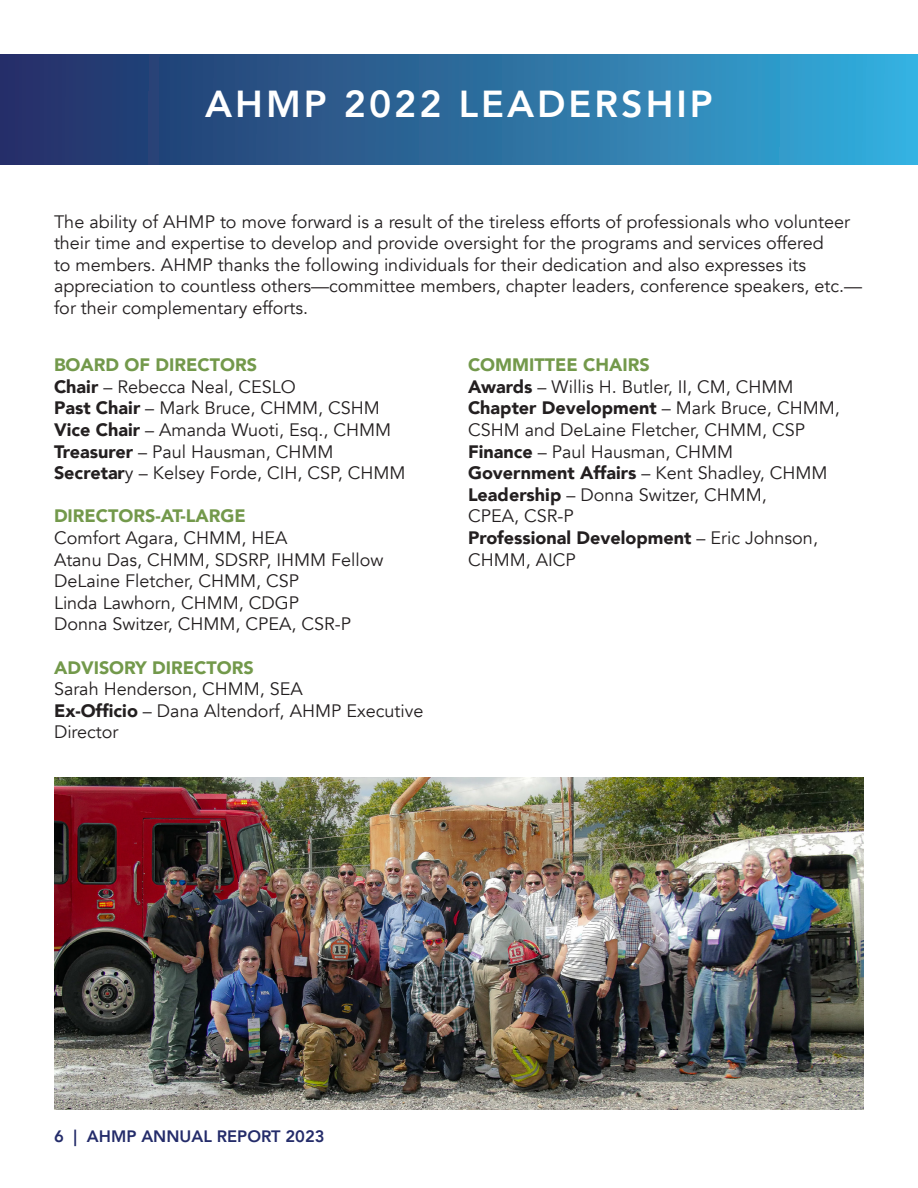
<style>
.page{position:relative;width:918px;height:1188px;background:#fff}
.page>*{position:absolute;margin:0;border:0;box-sizing:border-box;transform-origin:0 0}
.t1{font:800 37.5px "Avenir";letter-spacing:.08em;color:#fff}
.t2{font:18px/21.6px "Avenir";color:#231f20}
.t3{font:900 18px/21.6px "Avenir";color:#231f20}
.t4{font:900 18px "Avenir";color:#73994b}
.t5{font:800 16.5px "Avenir";color:#242c6a}
.s1{font-weight:900}
.s2{font-weight:400}
</style>
<div class="page">
<div style="left:0;top:54px;width:918px;height:110px;background:linear-gradient(to right,#232b62,#35aeda)"></div>
<img style="left:55px;top:778px;width:808px;height:332px">
<p class="t1" style="left:205px;top:75px;width:509px">AHMP 2022 LEADERSHIP</p>
<p class="t2" style="left:54px;top:211px;width:810px">The ability of AHMP to move forward is a result of the tireless efforts of professionals who volunteer their time and expertise to develop and provide oversight for the programs and services offered<br>to members. AHMP thanks the following individuals for their dedication and also expresses its appreciation to countless others—committee members, chapter leaders, conference speakers, etc.— for their complementary efforts.</p>
<p class="t4" style="left:54px;top:350px;width:205px">BOARD OF DIRECTORS</p>
<p class="t2" style="left:54px;top:376px;width:243px"><span class="s1">Chair</span> – Rebecca Neal, CESLO</p>
<p class="t2" style="left:54px;top:398px;width:327px"><span class="s1">Past Chair</span> – Mark Bruce, CHMM, CSHM</p>
<p class="t2" style="left:54px;top:419px;width:339px"><span class="s1">Vice Chair</span> – Amanda Wuoti, Esq., CHMM</p>
<p class="t2" style="left:54px;top:441px;width:281px"><span class="s1">Treasurer</span> – Paul Hausman, CHMM</p>
<p class="t2" style="left:54px;top:463px;width:353px"><span class="s1">Secretar</span>y – Kelsey Forde, CIH, CSP, CHMM</p>
<p class="t4" style="left:54px;top:501px;width:193px">DIRECTORS-AT-LARGE</p>
<p class="t2" style="left:54px;top:527px;width:235px">Comfort Agara, CHMM, HEA</p>
<p class="t2" style="left:54px;top:549px;width:331px">Atanu Das, CHMM, SDSRP, IHMM Fellow</p>
<p class="t2" style="left:54px;top:571px;width:247px">DeLaine Fletcher, CHMM, CSP</p>
<p class="t2" style="left:54px;top:592px;width:247px">Linda Lawhorn, CHMM, CDGP</p>
<p class="t2" style="left:54px;top:614px;width:299px">Donna Switzer, CHMM, CPEA, CSR-P</p>
<p class="t4" style="left:54px;top:652px;width:201px">ADVISORY DIRECTORS</p>
<p class="t2" style="left:54px;top:679px;width:250px">Sarah Henderson, CHMM, SEA</p>
<p class="t2" style="left:54px;top:700px;width:371px"><span class="s1">Ex-Officio</span> – Dana Altendorf, AHMP Executive<br>Director</p>
<p class="t4" style="left:468px;top:350px;width:183px">COMMITTEE CHAIRS</p>
<p class="t2" style="left:468px;top:376px;width:327px"><span class="s1">Awards</span> – Willis H. Butler, II, CM, CHMM</p>
<p class="t2" style="left:468px;top:398px;width:373px"><span class="s1">Chapter Development</span> – Mark Bruce, CHMM,<br>CSHM and DeLaine Fletcher, CHMM, CSP</p>
<p class="t2" style="left:468px;top:441px;width:267px"><span class="s1">Finance</span> – Paul Hausman, CHMM</p>
<p class="t3" style="left:468px;top:462px;width:361px">Government Affairs <span class="s2">– Kent Shadley, CHMM</span></p>
<p class="t2" style="left:468px;top:484px;width:300px"><span class="s1">Leadership</span> – Donna Switzer, CHMM,<br>CPEA, CSR-P</p>
<p class="t3" style="left:468px;top:527px;width:352px">Professional Development <span class="s2">– Eric Johnson,<br>CHMM, AICP</span></p>
<p class="t5" style="left:54px;top:1123px;width:272px">6 | AHMP ANNUAL REPORT 2023</p>
</div>
